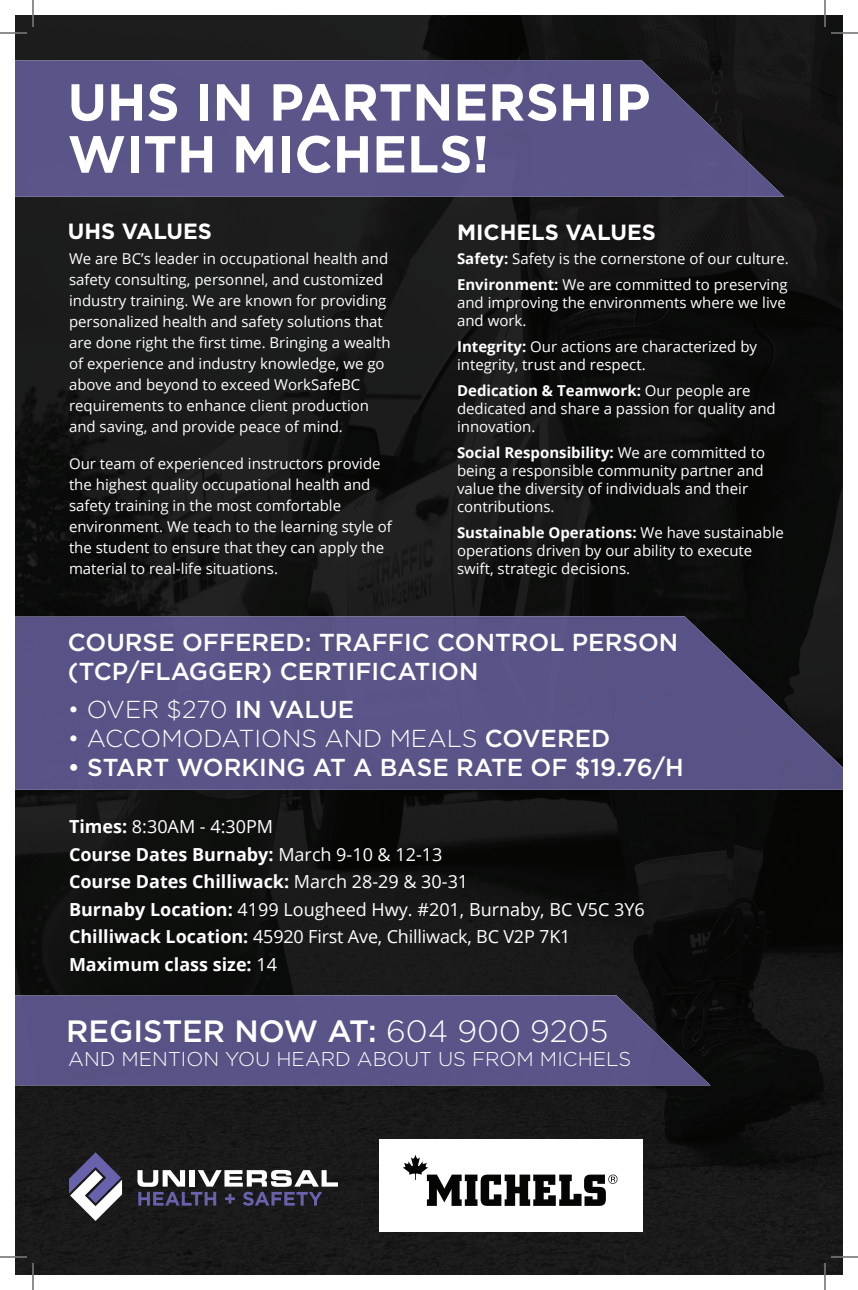
<style>
.page{position:relative;width:858px;height:1290px;background:#fff}
.page>*{position:absolute;margin:0;border:0;box-sizing:border-box;transform-origin:0 0}
.t1{font:700 51.9px/51.9px "Gotham";color:#fff}
.t2{font:500 30.8px "Gotham";color:#fff}
.t3{font:500 24.5px/29px "Gotham";color:#fff}
.t4{font:300 24.5px "Gotham";color:#fff}
.t5{font:700 22px "Gotham";color:#fff}
.t6{font:300 20px "Gotham";color:#fff}
.t7{font:18px/27.6px "Open Sans";color:#fff}
.t8{font:15px/21px "Open Sans";color:#fff}
.s1{font-weight:700}
.s2{font-weight:500}
.s3{font-weight:300}
</style>
<div class="page">
<img style="left:15px;top:15px;width:828px;height:1260px">
<div style="left:15px;top:60px;width:665px;height:137px;background:#5a5589"></div>
<img style="left:679px;top:96px;width:36px;height:101px">
<img style="left:714px;top:130px;width:36px;height:67px">
<img style="left:749px;top:163px;width:35px;height:34px">
<div style="left:15px;top:616px;width:725px;height:174px;background:#595386"></div>
<img style="left:739px;top:669px;width:36px;height:121px">
<img style="left:774px;top:702px;width:35px;height:88px">
<img style="left:808px;top:735px;width:35px;height:55px">
<img style="left:15px;top:995px;width:696px;height:90px">
<svg style="left:69px;top:1152px;width:53px;height:69px"></svg>
<svg style="left:138px;top:1170px;width:200px;height:36px"></svg>
<div style="left:379px;top:1140px;width:264px;height:92px;background:#fff"></div>
<svg style="left:403px;top:1155px;width:215px;height:51px"></svg>
<hr style="left:0;top:32px;width:27px;height:2px;background:#fff">
<hr style="left:831px;top:32px;width:27px;height:2px;background:#fff">
<hr style="left:0;top:1256px;width:27px;height:2px;background:#fff">
<hr style="left:831px;top:1256px;width:27px;height:2px;background:#fff">
<hr style="left:32px;top:0;width:2px;height:27px;background:#fff">
<hr style="left:32px;top:1263px;width:2px;height:27px;background:#fff">
<hr style="left:824px;top:0;width:2px;height:27px;background:#fff">
<hr style="left:824px;top:1263px;width:2px;height:27px;background:#fff">
<svg style="left:0;top:33px;width:27px;height:1px"></svg>
<svg style="left:831px;top:33px;width:27px;height:1px"></svg>
<svg style="left:0;top:1257px;width:27px;height:1px"></svg>
<svg style="left:33px;top:0;width:1px;height:27px"></svg>
<svg style="left:33px;top:1263px;width:1px;height:27px"></svg>
<svg style="left:825px;top:0;width:1px;height:27px"></svg>
<svg style="left:825px;top:1257px;width:33px;height:33px"></svg>
<h1 class="t1" style="left:68px;top:76px;width:584px">UHS IN PARTNERSHIP<br>WITH MICHELS!</h1>
<h3 class="t5" style="left:68px;top:217px;width:146px">UHS VALUES</h3>
<p class="t8" style="left:69px;top:248px;width:323px">We are BC’s leader in occupational health and safety consulting, personnel, and customized industry training. We are known for providing personalized health and safety solutions that are done right the first time. Bringing a wealth of experience and industry knowledge, we go above and beyond to exceed WorkSafeBC requirements to enhance client production and saving, and provide peace of mind.</p>
<p class="t8" style="left:69px;top:453px;width:324px">Our team of experienced instructors provide the highest quality occupational health and safety training in the most comfortable environment. We teach to the learning style of the student to ensure that they can apply the material to real-life situations.</p>
<h3 class="t5" style="left:457px;top:217px;width:200px">MICHELS VALUES</h3>
<p class="t8" style="left:457px;top:246px;width:333px;line-height:26px"><span class="s1">Safety:</span> Safety is the cornerstone of our culture.<br><span class="s1">Environment:</span> We are committed to preserving</p>
<p class="t8" style="left:457px;top:294px;width:330px;line-height:18px">and improving the environments where we live and work.</p>
<p class="t8" style="left:457px;top:338px;width:302px;line-height:18px"><span class="s1">Integrity:</span> Our actions are characterized by integrity, trust and respect.</p>
<p class="t8" style="left:457px;top:382px;width:320px;line-height:18px"><span class="s1">Dedication &amp; Teamwork:</span> Our people are dedicated and share a passion for quality and innovation.</p>
<p class="t8" style="left:457px;top:444px;width:310px;line-height:18px"><span class="s1">Social Responsibility:</span> We are committed to being a responsible community partner and value the diversity of individuals and their contributions.</p>
<p class="t8" style="left:457px;top:524px;width:328px;line-height:18px"><span class="s1">Sustainable Operations:</span> We have sustainable operations driven by our ability to execute swift, strategic decisions.</p>
<h3 class="t3" style="left:68px;top:628px;width:612px">COURSE OFFERED: TRAFFIC CONTROL PERSON (TCP/FLAGGER) CERTIFICATION</h3>
<h3 class="t4" style="left:68px;top:694px;width:288px">• OVER $270 <span class="s2">IN VALUE</span></h3>
<h3 class="t4" style="left:68px;top:723px;width:544px">• ACCOMODATIONS AND MEALS <span class="s2">COVERED</span></h3>
<h3 class="t3" style="left:68px;top:752px;width:617px">• START WORKING AT A BASE RATE OF $19.76/H</h3>
<p class="t7" style="left:69px;top:812px;width:577px"><span class="s1">Times:</span> 8:30AM - 4:30PM<br><span class="s1">Course Dates Burnaby:</span> March 9-10 &amp; 12-13<br><span class="s1">Course Dates Chilliwack:</span> March 28-29 &amp; 30-31<br><span class="s1">Burnaby Location:</span> 4199 Lougheed Hwy. #201, Burnaby, BC V5C 3Y6<br><span class="s1">Chilliwack Location:</span> 45920 First Ave, Chilliwack, BC V2P 7K1<br><span class="s1">Maximum class size:</span> 14</p>
<h2 class="t2" style="left:66px;top:1011px;width:544px">REGISTER NOW AT: <span class="s3">604 900 9205</span></h2>
<h3 class="t6" style="left:68px;top:1046px;width:565px">AND MENTION YOU HEARD ABOUT US FROM MICHELS</h3>
</div>
